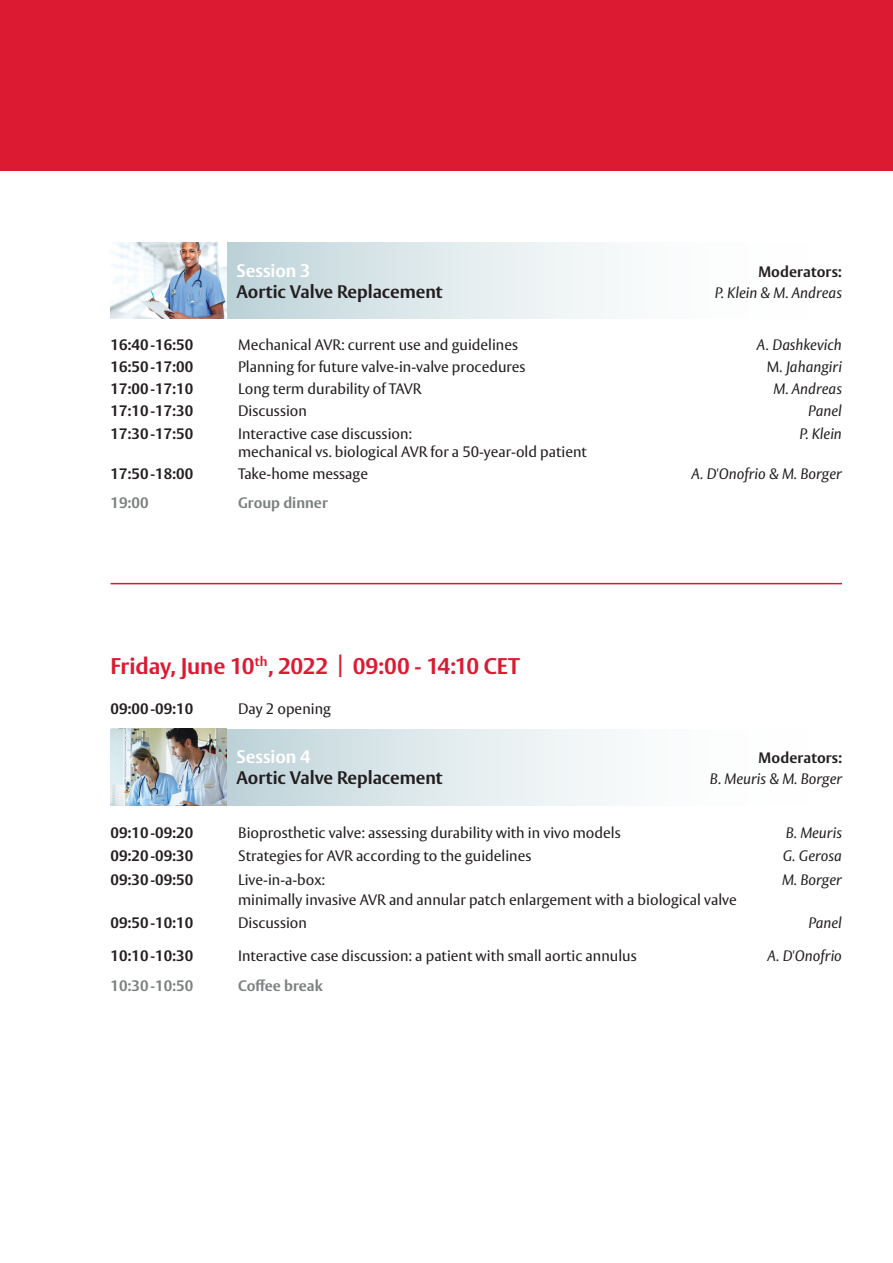
<style>
.page{position:relative;width:893px;height:1263px;background:#fff}
.page>*{position:absolute;margin:0;border:0;box-sizing:border-box;transform-origin:0 0}
.t1{font:700 22.5px "Vesta Pro";letter-spacing:-.005em;color:#dc1a32}
.t2{font:700 18px "Vesta Pro";letter-spacing:-.005em;color:#231f20}
.t3{font:700 18px "Vesta Pro";color:#fff}
.t4{font:15px "Vesta Pro";color:#231f20}
.t5{font:700 15px "Vesta Pro";color:#231f20}
.t6{font:italic 15px "Vesta Pro";color:#231f20}
.t7{font:700 15px "Vesta Pro";color:#7b8080}
.s1{font-style:normal}
</style>
<div class="page">
<div style="left:0;top:0;width:893px;height:171px;background:#dc1a32"></div>
<hr style="left:111px;top:583px;width:731px;height:1px;background:#dc1a32">
<div style="left:224px;top:242px;width:618px;height:77px;background:linear-gradient(to right,#c5d8dd,#fff)"></div>
<img style="left:111px;top:242px;width:116px;height:77px">
<div style="left:220px;top:729px;width:622px;height:76px;background:linear-gradient(to right,#c5d8dd,#fff)"></div>
<img style="left:111px;top:729px;width:115px;height:76px">
<p class="t3" style="left:237px;top:260px;width:75px">Session 3</p>
<p class="t5" style="left:758px;top:263px;width:85px">Moderators:</p>
<p class="t2" style="left:237px;top:281px;width:208px">Aortic Valve Replacement</p>
<p class="t6" style="left:715px;top:284px;width:129px">P. Klein &amp; M. Andreas</p>
<p class="t5" style="left:111px;top:335px;width:84px">16:40-16:50</p>
<p class="t4" style="left:238px;top:335px;width:281px">Mechanical AVR: current use and guidelines</p>
<p class="t6" style="left:757px;top:335px;width:87px">A. Dashkevich</p>
<p class="t5" style="left:111px;top:357px;width:84px">16:50-17:00</p>
<p class="t4" style="left:238px;top:358px;width:289px">Planning for future valve-in-valve procedures</p>
<p class="t6" style="left:767px;top:358px;width:77px"><span class="s1">M</span>. Jahangiri</p>
<p class="t5" style="left:111px;top:380px;width:84px">17:00-17:10</p>
<p class="t4" style="left:238px;top:380px;width:185px">Long term durability of TAVR</p>
<p class="t6" style="left:773px;top:380px;width:70px">M. Andreas</p>
<p class="t5" style="left:111px;top:402px;width:84px">17:10-17:30</p>
<p class="t4" style="left:238px;top:402px;width:70px">Discussion</p>
<p class="t6" style="left:808px;top:402px;width:35px">Panel</p>
<p class="t5" style="left:111px;top:424px;width:84px">17:30-17:50</p>
<p class="t4" style="left:238px;top:424px;width:175px">Interactive case discussion:</p>
<p class="t6" style="left:799px;top:424px;width:44px">P. Klein</p>
<p class="t4" style="left:238px;top:442px;width:350px">mechanical vs. biological AVR for a 50-year-old patient</p>
<p class="t5" style="left:111px;top:464px;width:84px">17:50-18:00</p>
<p class="t4" style="left:238px;top:465px;width:131px">Take-home message</p>
<p class="t6" style="left:691px;top:465px;width:152px">A. D'Onofrio &amp; M. Borger</p>
<p class="t7" style="left:111px;top:493px;width:40px">19:00</p>
<p class="t7" style="left:238px;top:493px;width:91px">Group dinner</p>
<h1 class="t1" style="left:111px;top:652px;width:411px">Friday, June 10<sup>th</sup>, 2022 | 09:00 - 14:10 CET</h1>
<p class="t5" style="left:111px;top:699px;width:84px">09:00-09:10</p>
<p class="t4" style="left:238px;top:699px;width:94px">Day 2 opening</p>
<p class="t3" style="left:237px;top:746px;width:75px">Session 4</p>
<p class="t5" style="left:759px;top:749px;width:85px">Moderators:</p>
<p class="t2" style="left:237px;top:767px;width:208px">Aortic Valve Replacement</p>
<p class="t6" style="left:710px;top:770px;width:134px">B. Meuris &amp; M. Borger</p>
<p class="t5" style="left:111px;top:823px;width:84px">09:10-09:20</p>
<p class="t4" style="left:238px;top:823px;width:384px">Bioprosthetic valve: assessing durability with in vivo models</p>
<p class="t6" style="left:786px;top:823px;width:58px">B. Meuris</p>
<p class="t5" style="left:111px;top:847px;width:84px">09:20-09:30</p>
<p class="t4" style="left:238px;top:847px;width:295px">Strategies for AVR according to the guidelines</p>
<p class="t6" style="left:783px;top:847px;width:61px">G. Gerosa</p>
<p class="t5" style="left:111px;top:870px;width:84px">09:30-09:50</p>
<p class="t4" style="left:238px;top:871px;width:88px">Live-in-a-box:</p>
<p class="t6" style="left:782px;top:871px;width:61px">M. Borger</p>
<p class="t4" style="left:238px;top:890px;width:500px">minimally invasive AVR and annular patch enlargement with a biological valve</p>
<p class="t5" style="left:111px;top:914px;width:84px">09:50-10:10</p>
<p class="t4" style="left:238px;top:914px;width:70px">Discussion</p>
<p class="t6" style="left:808px;top:914px;width:35px">Panel</p>
<p class="t5" style="left:111px;top:946px;width:84px">10:10-10:30</p>
<p class="t4" style="left:238px;top:946px;width:400px">Interactive case discussion: a patient with small aortic annulus</p>
<p class="t6" style="left:768px;top:946px;width:76px">A. D'Onofrio</p>
<p class="t7" style="left:111px;top:976px;width:84px">10:30-10:50</p>
<p class="t7" style="left:238px;top:976px;width:86px">Coffee break</p>
</div>
